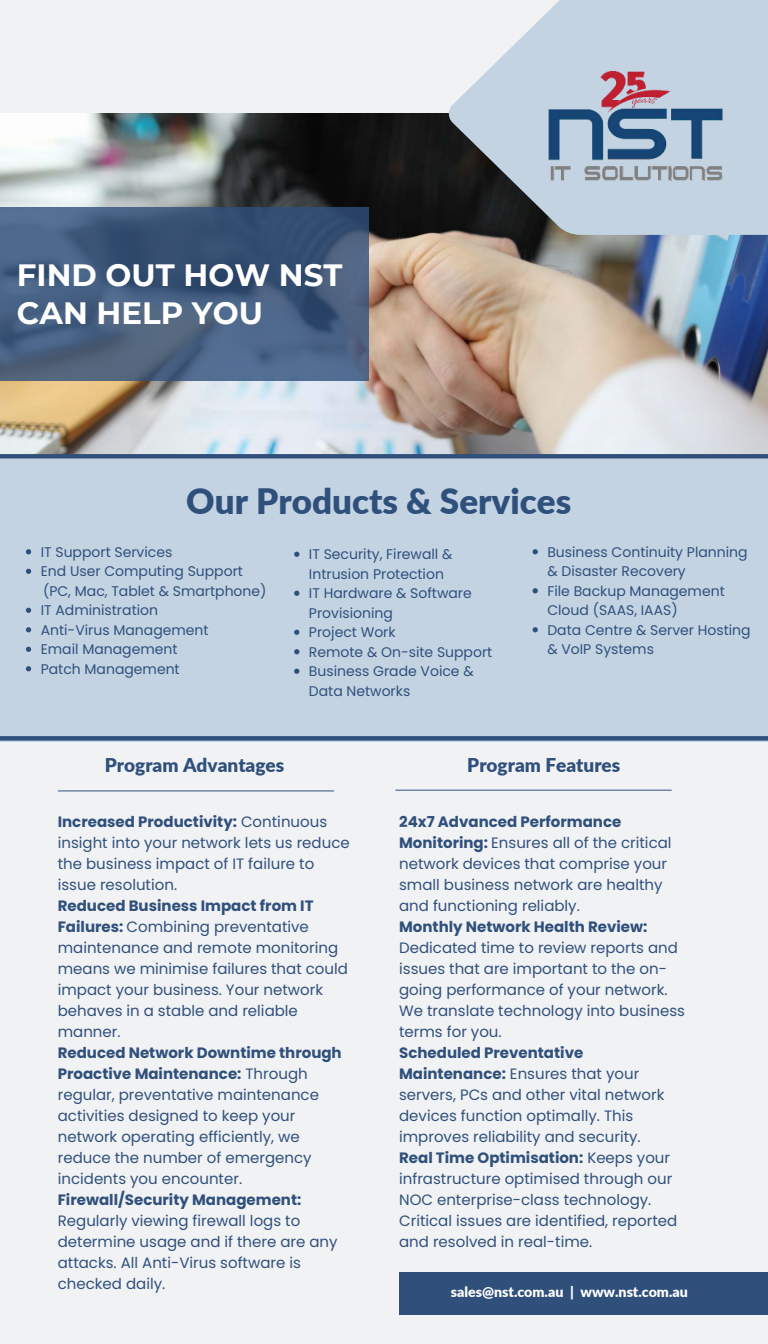
<style>
.page{position:relative;width:768px;height:1344px;background:#f1f2f4}
.page>*{position:absolute;margin:0;border:0;box-sizing:border-box;transform-origin:0 0}
.t1{font:900 35px "Lato";color:#30507c}
.t2{font:700 30.8px/37.7px "Montserrat";color:#fff}
.t3{font:900 19px "Lato";color:#30507c}
.t4{font:15px/21px "Poppins";color:#30507c}
.t5{font:700 15px "Poppins";color:#30507c}
.t6{font:900 14.2px "Lato";color:#fff}
.t7{font:14px/19.5px "Poppins";color:#30507c}
.s1{font-weight:700}
</style>
<div class="page">
<img style="left:0;top:114px;width:768px;height:340px">
<div style="left:0;top:459px;width:768px;height:282px;background:#c3d3e2"></div>
<div style="left:399px;top:1272px;width:369px;height:42px;background:#30507c"></div>
<hr style="left:58px;top:791px;width:276px;height:1px;background:#30507c">
<hr style="left:396px;top:790px;width:275px;height:1px;background:#30507c">
<svg style="left:0;top:207px;width:369px;height:173px;background:#435c7d"></svg>
<div style="left:0;top:454px;width:768px;height:5px;background:#30507c"></div>
<div style="left:0;top:736px;width:768px;height:5px;background:#30507c"></div>
<svg style="left:26px;top:549px;width:5px;height:5px"></svg>
<svg style="left:26px;top:569px;width:5px;height:5px"></svg>
<svg style="left:26px;top:608px;width:5px;height:5px"></svg>
<svg style="left:26px;top:627px;width:5px;height:5px"></svg>
<svg style="left:26px;top:647px;width:5px;height:5px"></svg>
<svg style="left:26px;top:666px;width:5px;height:5px"></svg>
<svg style="left:533px;top:549px;width:5px;height:5px"></svg>
<svg style="left:533px;top:588px;width:5px;height:5px"></svg>
<svg style="left:533px;top:627px;width:5px;height:5px"></svg>
<svg style="left:294px;top:552px;width:5px;height:5px"></svg>
<svg style="left:294px;top:591px;width:5px;height:5px"></svg>
<svg style="left:294px;top:630px;width:5px;height:5px"></svg>
<svg style="left:294px;top:649px;width:5px;height:5px"></svg>
<svg style="left:294px;top:669px;width:5px;height:5px"></svg>
<svg style="left:449px;top:0;width:319px;height:235px;background:#b2bec9"></svg>
<img style="left:545px;top:56px;width:179px;height:126px">
<h2 class="t2" style="left:17px;top:255px;width:327px">FIND OUT HOW NST<br>CAN HELP YOU</h2>
<h1 class="t1" style="left:186px;top:475px;width:387px">Our Products &amp; Services</h1>
<p class="t7" style="left:547px;top:542px;width:205px">Business Continuity Planning &amp; Disaster Recovery<br>File Backup Management<br>Cloud (SAAS, IAAS)<br>Data Centre &amp; Server Hosting &amp; VoIP Systems</p>
<p class="t7" style="left:41px;top:542px;width:204px">IT Support Services<br>End User Computing Support</p>
<p class="t7" style="left:41px;top:601px;width:169px">IT Administration<br>Anti-Virus Management<br>Email Management<br>Patch Management</p>
<p class="t7" style="left:309px;top:545px;width:185px">IT Security, Firewall &amp;<br>Intrusion Protection<br>IT Hardware &amp; Software<br>Provisioning<br>Project Work<br>Remote &amp; On-site Support<br>Business Grade Voice &amp;<br>Data Networks</p>
<p class="t7" style="left:43px;top:581px;width:225px">(PC, Mac, Tablet &amp; Smartphone)</p>
<p class="t3" style="left:105px;top:751px;width:181px">Program Advantages</p>
<p class="t4" style="left:58px;top:812px;width:293px"><span class="s1">Increased Productivity:</span> Continuous insight into your network lets us reduce the business impact of IT failure to issue resolution.</p>
<p class="t4" style="left:58px;top:896px;width:292px"><span class="s1">Reduced Business Impact from IT<br>Failures:</span> Combining preventative maintenance and remote monitoring means we minimise failures that could impact your business. Your network behaves in a stable and reliable manner.</p>
<p class="t4" style="left:58px;top:1043px;width:285px"><span class="s1">Reduced Network Downtime through<br>Proactive Maintenance:</span> Through regular, preventative maintenance activities designed to keep your network operating efficiently, we reduce the number of emergency incidents you encounter.</p>
<p class="t5" style="left:58px;top:1191px;width:245px">Firewall/Security Management:</p>
<p class="t4" style="left:58px;top:1211px;width:281px">Regularly viewing firewall logs to determine usage and if there are any attacks. All Anti-Virus software is checked daily.</p>
<p class="t3" style="left:467px;top:750px;width:155px">Program Features</p>
<p class="t4" style="left:399px;top:812px;width:274px"><span class="s1">24x7 Advanced Performance Monitoring:</span> Ensures all of the critical network devices that comprise your small business network are healthy and functioning reliably.</p>
<p class="t5" style="left:399px;top:918px;width:250px">Monthly Network Health Review:</p>
<p class="t4" style="left:399px;top:938px;width:287px">Dedicated time to review reports and issues that are important to the on&shy;going performance of your network.<br>We translate technology into business terms for you.</p>
<p class="t4" style="left:399px;top:1043px;width:280px"><span class="s1">Scheduled Preventative Maintenance:</span> Ensures that your servers, PCs and other vital network devices function optimally. This improves reliability and security.<br><span class="s1">Real Time Optimisation:</span> Keeps your infrastructure optimised through our NOC enterprise-class technology.<br>Critical issues are identified, reported and resolved in real-time.</p>
<p class="t6" style="left:451px;top:1281px;width:239px">sales@nst.com.au | www.nst.com.au</p>
</div>
